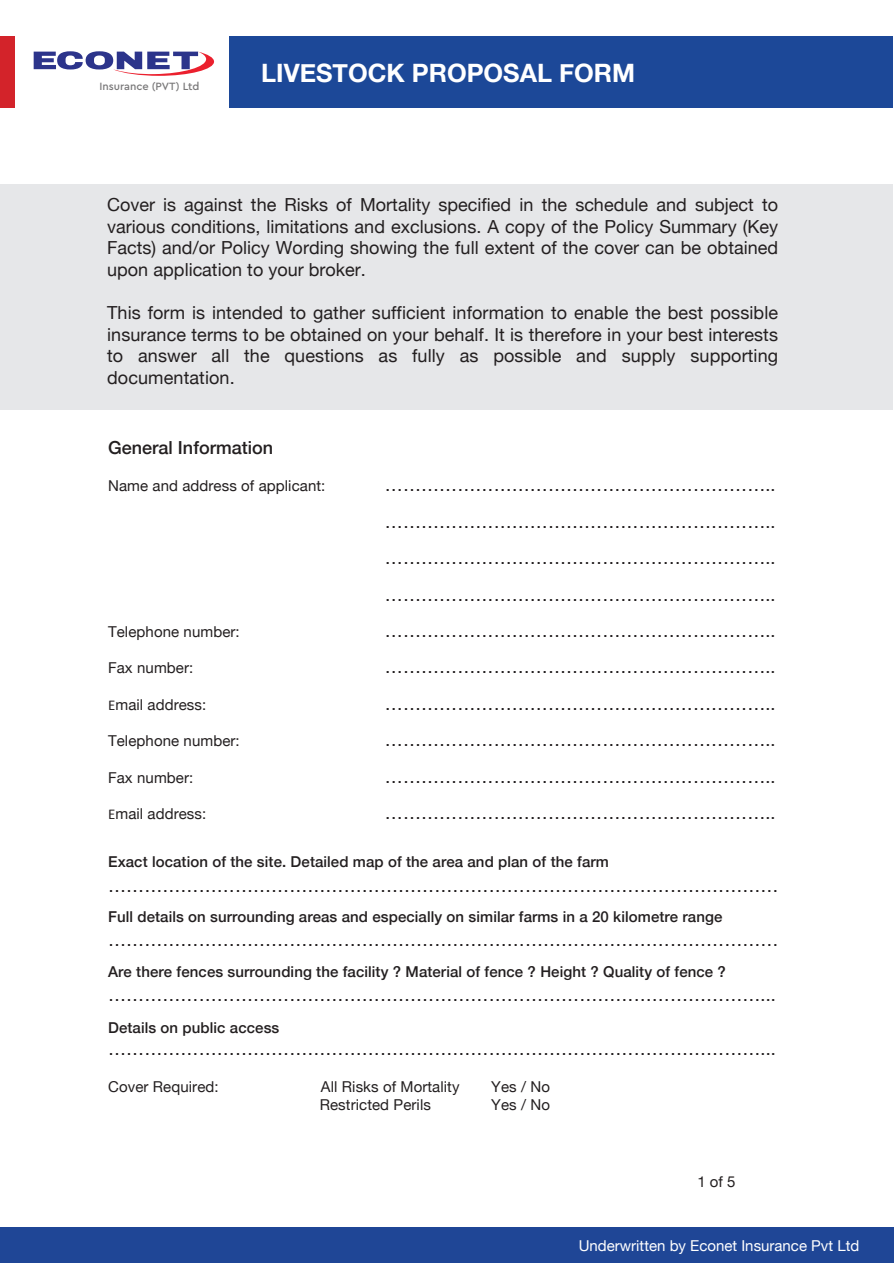
<style>
.page{position:relative;width:894px;height:1263px;background:#fff}
.page>*{position:absolute;margin:0;border:0;box-sizing:border-box;transform-origin:0 0}
.t1{font:700 25.35px "Helvetica Neue";color:#fff}
.t2{font:18px/21.6px "Helvetica Neue";letter-spacing:.005em;color:#231f20;text-align:justify}
.t3{font:500 18px "Helvetica Neue";color:#231f20}
.t4{font:500 15px "Helvetica Neue";letter-spacing:.005em;color:#231f20}
.t5{font:15px "Helvetica Neue";letter-spacing:.005em;color:#231f20}
.t6{font:15px "Helvetica Neue";color:#fff}
.t7{font:500 11.1px "Cera Pro";letter-spacing:-.005em;color:#7a797a}
.s1{font-family:"Calibri"}
</style>
<div class="page">
<div style="left:0;top:184px;width:892px;height:226px;background:#e6e7e9"></div>
<div style="left:0;top:1227px;width:893px;height:36px;background:#1f4696"></div>
<div style="left:229px;top:36px;width:663px;height:72px;background:#1c4898"></div>
<svg style="left:34px;top:51px;width:180px;height:25px"></svg>
<div style="left:0;top:36px;width:15px;height:72px;background:#d3232a"></div>
<p class="t7" style="left:99px;top:79px;width:101px">Insurance (PVT) Ltd</p>
<h1 class="t1" style="left:261px;top:53px;width:375px">LIVESTOCK PROPOSAL FORM</h1>
<p class="t2" style="left:107px;top:195px;width:672px">Cover is against the Risks of Mortality specified in the schedule and subject to various conditions, limitations and exclusions. A copy of the Policy Summary (Key Facts) and/or Policy Wording showing the full extent of the cover can be obtained upon application to your broker.</p>
<p class="t2" style="left:107px;top:303px;width:672px">This form is intended to gather sufficient information to enable the best possible insurance terms to be obtained on your behalf. It is therefore in your best interests to answer all the questions as fully as possible and supply supporting documentation.</p>
<p class="t3" style="left:108px;top:433px;width:166px">General Information</p>
<p class="t5" style="left:108px;top:475px;width:219px">Name and address of applicant:</p>
<p class="t2" style="left:385px;top:468px;width:392px;line-height:36.3px">……………………………………………………….. ……………………………………………………….. ……………………………………………………….. ………………………………………………………..</p>
<p class="t5" style="left:108px;top:621px;width:133px">Telephone number:</p>
<p class="t2" style="left:385px;top:621px;width:392px">………………………………………………………..</p>
<p class="t5" style="left:108px;top:657px;width:87px">Fax number:</p>
<p class="t2" style="left:385px;top:657px;width:392px">………………………………………………………..</p>
<p class="t5" style="left:108px;top:693px;width:100px"><span class="s1">E</span>mail address:</p>
<p class="t2" style="left:385px;top:693px;width:392px">………………………………………………………..</p>
<p class="t5" style="left:108px;top:730px;width:133px">Telephone number:</p>
<p class="t2" style="left:385px;top:730px;width:392px">………………………………………………………..</p>
<p class="t5" style="left:108px;top:766px;width:87px">Fax number:</p>
<p class="t2" style="left:385px;top:759px;width:392px;line-height:36.3px">……………………………………………………….. ………………………………………………………..</p>
<p class="t4" style="left:108px;top:850px;width:502px">Exact location of the site. Detailed map of the area and plan of the farm</p>
<p class="t2" style="left:108px;top:875px;width:671px">…………………………………………………………………………………………………</p>
<p class="t4" style="left:108px;top:904px;width:615px">Full details on surrounding areas and especially on similar farms in a 20 kilometre range</p>
<p class="t2" style="left:108px;top:930px;width:671px">…………………………………………………………………………………………………</p>
<p class="t4" style="left:108px;top:959px;width:619px">Are there fences surrounding the facility ? Material of fence ? Height ? Quality of fence ?</p>
<p class="t2" style="left:108px;top:984px;width:669px">………………………………………………………………………………………………...</p>
<p class="t4" style="left:108px;top:1015px;width:173px">Details on public access</p>
<p class="t2" style="left:108px;top:1039px;width:669px">………………………………………………………………………………………………...</p>
<p class="t5" style="left:108px;top:1075px;width:112px">Cover Required:</p>
<p class="t5" style="left:321px;top:1075px;width:140px">All Risks of Mortality</p>
<p class="t5" style="left:491px;top:1075px;width:60px">Yes / No</p>
<p class="t5" style="left:319px;top:1093px;width:113px">Restricted Perils</p>
<p class="t5" style="left:491px;top:1093px;width:60px">Yes / No</p>
<p class="t5" style="left:108px;top:802px;width:100px"><span class="s1">E</span>mail address:</p>
<p class="t5" style="left:697px;top:1170px;width:40px">1 of 5</p>
<p class="t6" style="left:578px;top:1235px;width:282px">Underwritten by Econet Insurance Pvt Ltd</p>
</div>
